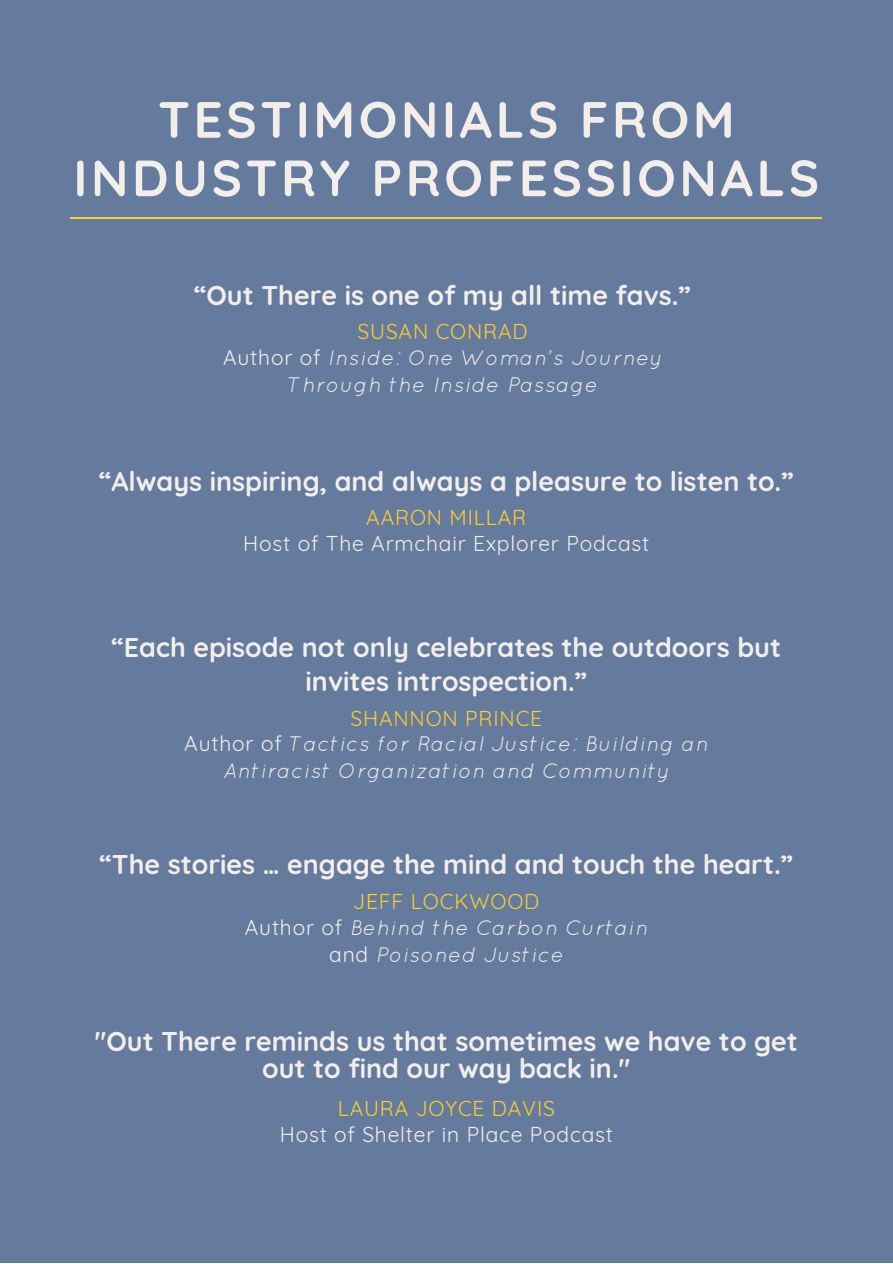
<style>
.page{position:relative;width:893px;height:1264px;background:#fff}
.page>*{position:absolute;margin:0;border:0;box-sizing:border-box;transform-origin:0 0}
.t1{font:700 51px/58.5px "Quicksand";letter-spacing:.07em;color:#f3eeea;text-align:center}
.t2{font:700 27px/33.8px "Quicksand";color:#f3eeea;text-align:center}
.t3{font:italic 21px/27px "Quicksand";letter-spacing:.04em;color:#f3eeea;text-align:center}
.t4{font:21px "Quicksand";letter-spacing:.04em;color:#fcce2e}
.t5{font:21px "Quicksand";letter-spacing:.04em;color:#f3eeea}
.s1{font-style:normal}
</style>
<div class="page">
<div style="left:0;top:0;width:892px;height:1262px;background:#657b9e"></div>
<hr style="left:71px;top:217px;width:750px;height:1px;background:#fcce2e">
<p class="t1" style="left:73px;top:89px;width:747px">TESTIMONIALS FROM<br>INDUSTRY PROFESSIONALS</p>
<p class="t2" style="left:194px;top:278px;width:498px">“Out There is one of my all time favs.”</p>
<p class="t4" style="left:357px;top:318px;width:172px">SUSAN CONRAD</p>
<p class="t3" style="left:223px;top:344px;width:440px"><span class="s1">Author of</span> Inside: One Woman’s Journey<br>Through the Inside Passage</p>
<p class="t2" style="left:99px;top:464px;width:696px">“Always inspiring, and always a pleasure to listen to.”</p>
<p class="t4" style="left:366px;top:504px;width:161px">AARON MILLAR</p>
<p class="t5" style="left:243px;top:530px;width:407px">Host of The Armchair Explorer Podcast</p>
<p class="t2" style="left:112px;top:630px;width:671px">“Each episode not only celebrates the outdoors but invites introspection.”</p>
<p class="t4" style="left:350px;top:704px;width:193px">SHANNON PRINCE</p>
<p class="t3" style="left:184px;top:730px;width:525px"><span class="s1">Author of</span> Tactics for Racial Justice: Building an<br>Antiracist Organization and Community</p>
<p class="t2" style="left:100px;top:847px;width:695px">“The stories … engage the mind and touch the heart.”</p>
<p class="t4" style="left:353px;top:887px;width:187px">JEFF LOCKWOOD</p>
<p class="t3" style="left:245px;top:913px;width:404px"><span class="s1">Author of</span> Behind the Carbon Curtain <span class="s1">and</span> Poisoned Justice</p>
<p class="t2" style="left:95px;top:1027px;width:704px;line-height:27px">"Out There reminds us that sometimes we have to get out to find our way back in."</p>
<p class="t4" style="left:337px;top:1095px;width:219px">LAURA JOYCE DAVIS</p>
<p class="t5" style="left:280px;top:1121px;width:335px">Host of Shelter in Place Podcast</p>
</div>
